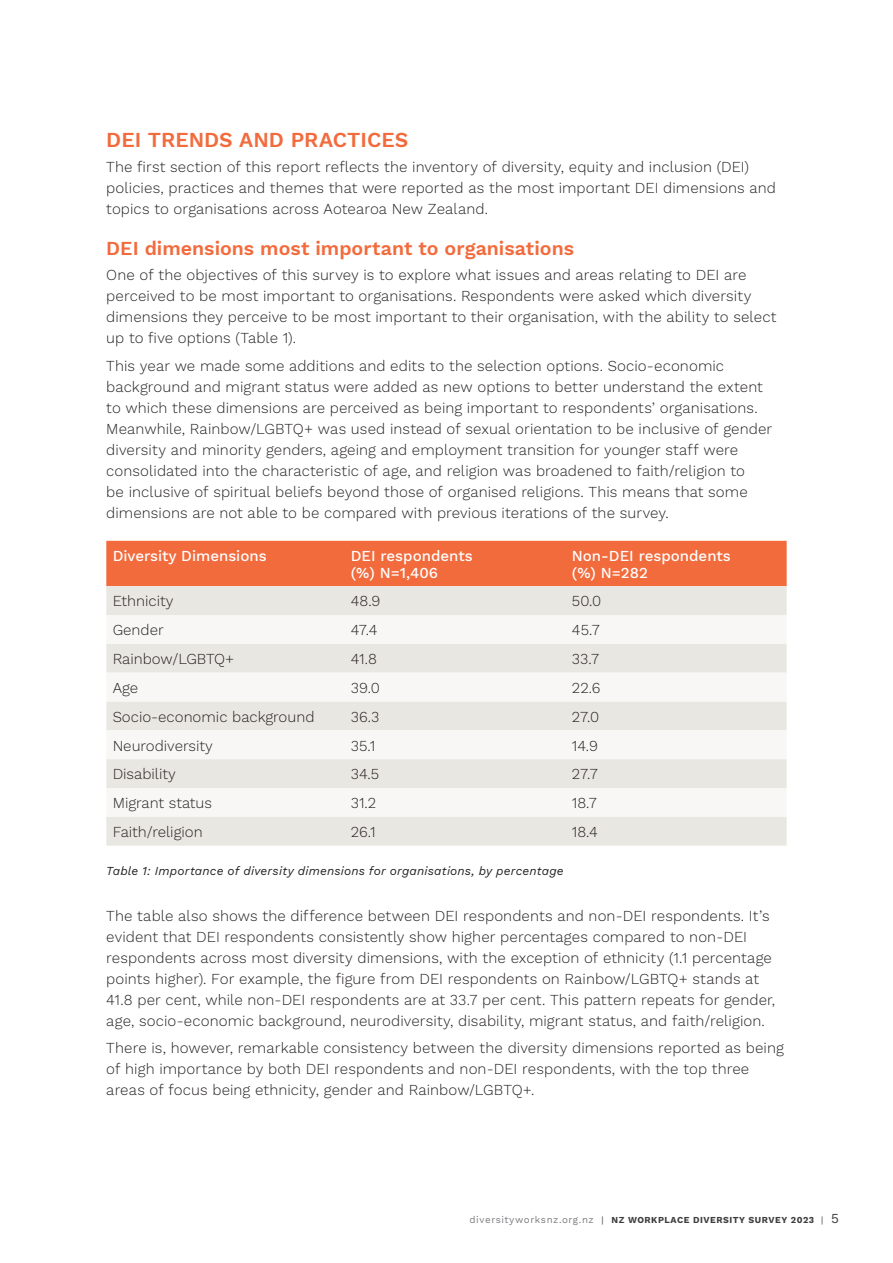
<style>
.page{position:relative;width:893px;height:1263px;background:#fff}
.page>*{position:absolute;margin:0;border:0;box-sizing:border-box;transform-origin:0 0}
.t1{font:600 21px "Work Sans";color:#f26b3d}
.t2{font:600 19.5px "Work Sans";color:#f26b3d}
.t3{font:300 15px/21px "Work Sans";letter-spacing:.005em;color:#231f20}
.t4{font:500 15px/16.5px "Work Sans";color:#fff}
.t5{font:italic 12px "Work Sans";letter-spacing:.015em;color:#231f20}
.t6{font:700 9px "Work Sans";letter-spacing:.06em;color:#3e3e3f}
.s1{font-weight:400;font-size:9.75px;color:#7a7c7f}
.s2{font-weight:400}
.s3{font-weight:400;font-size:13.5px}
</style>
<div class="page">
<div style="left:106px;top:541px;width:681px;height:45px;background:#f26b3d"></div>
<div style="left:106px;top:586px;width:681px;height:260px;background:#e9e7e2"></div>
<svg style="left:106px;top:615px;width:681px;height:202px;fill:#f8f7f6"></svg>
<h1 class="t1" style="left:106px;top:128px;width:12px">DEI</h1>
<h1 class="t1" style="left:148px;top:128px;width:262px">trends and practices</h1>
<p class="t3" style="left:106px;top:157px;width:671px">The first section of this report reflects the inventory of diversity, equity and inclusion (DEI) policies, practices and themes that were reported as the most important DEI dimensions and topics to organisations across Aotearoa New Zealand.</p>
<h2 class="t2" style="left:106px;top:237px;width:11px">DEI</h2>
<h2 class="t2" style="left:145px;top:237px;width:431px">dimensions most important to organisations</h2>
<p class="t3" style="left:106px;top:265px;width:671px">One of the objectives of this survey is to explore what issues and areas relating to DEI are perceived to be most important to organisations. Respondents were asked which diversity dimensions they perceive to be most important to their organisation, with the ability to select up to five options (Table 1).</p>
<p class="t3" style="left:106px;top:356px;width:667px">This year we made some additions and edits to the selection options. Socio-economic background and migrant status were added as new options to better understand the extent to which these dimensions are perceived as being important to respondents’ organisations.<br>Meanwhile, Rainbow/LGBTQ+ was used instead of sexual orientation to be inclusive of gender diversity and minority genders, ageing and employment transition for younger staff were consolidated into the characteristic of age, and religion was broadened to faith/religion to<br>be inclusive of spiritual beliefs beyond those of organised religions. This means that some dimensions are not able to be compared with previous iterations of the survey.</p>
<p class="t4" style="left:113px;top:548px;width:156px">Diversity Dimensions</p>
<p class="t4" style="left:351px;top:548px;width:123px">DEI respondents (%) N=1,406</p>
<p class="t4" style="left:572px;top:548px;width:160px">Non-DEI respondents (%) N=282</p>
<p class="t3" style="left:113px;top:591px;width:62px">Ethnicity</p>
<p class="t3" style="left:351px;top:591px;width:31px">48.9</p>
<p class="t3" style="left:572px;top:591px;width:31px">50.0</p>
<p class="t3" style="left:113px;top:620px;width:53px">Gender</p>
<p class="t3" style="left:351px;top:620px;width:28px">47.4</p>
<p class="t3" style="left:572px;top:620px;width:29px">45.7</p>
<p class="t3" style="left:113px;top:649px;width:123px">Rainbow/LGBTQ+</p>
<p class="t3" style="left:351px;top:649px;width:28px">41.8</p>
<p class="t3" style="left:572px;top:649px;width:29px">33.7</p>
<p class="t3" style="left:113px;top:678px;width:27px">Age</p>
<p class="t3" style="left:351px;top:678px;width:31px">39.0</p>
<p class="t3" style="left:572px;top:678px;width:30px">22.6</p>
<p class="t3" style="left:113px;top:707px;width:203px">Socio-economic background</p>
<p class="t3" style="left:351px;top:707px;width:30px">36.3</p>
<p class="t3" style="left:572px;top:707px;width:29px">27.0</p>
<p class="t3" style="left:113px;top:736px;width:102px">Neurodiversity</p>
<p class="t3" style="left:351px;top:736px;width:26px">35.1</p>
<p class="t3" style="left:572px;top:736px;width:28px">14.9</p>
<p class="t3" style="left:113px;top:764px;width:65px">Disability</p>
<p class="t3" style="left:351px;top:764px;width:30px">34.5</p>
<p class="t3" style="left:572px;top:764px;width:27px">27.7</p>
<p class="t3" style="left:113px;top:793px;width:101px">Migrant status</p>
<p class="t3" style="left:351px;top:793px;width:27px">31.2</p>
<p class="t3" style="left:572px;top:793px;width:26px">18.7</p>
<p class="t3" style="left:113px;top:822px;width:92px">Faith/religion</p>
<p class="t3" style="left:351px;top:822px;width:26px">26.1</p>
<p class="t3" style="left:572px;top:822px;width:28px">18.4</p>
<p class="t5" style="left:106px;top:861px;width:459px">Table 1: Importance of diversity dimensions for organisations, by percentage</p>
<p class="t3" style="left:106px;top:906px;width:670px">The table also shows the difference between DEI respondents and non-DEI respondents. It’s evident that DEI respondents consistently show higher percentages compared to non-DEI respondents across most diversity dimensions, with the exception of ethnicity (1.1 percentage points higher). For example, the figure from DEI respondents on Rainbow/LGBTQ+ stands at 41.8 per cent, while non-DEI respondents are at 33.7 per cent. This pattern repeats for gender, age, socio-economic background, neurodiversity, disability, migrant status, and faith/religion.</p>
<p class="t3" style="left:106px;top:1038px;width:679px">There is, however, remarkable consistency between the diversity dimensions reported as being of high importance by both DEI respondents and non-DEI respondents, with the top three areas of focus being ethnicity, gender and Rainbow/LGBTQ+.</p>
<p class="t6" style="left:470px;top:1215px;width:371px"><span class="s1">diversityworksnz.org.nz</span> <span class="s2">|</span> NZ WORKPLACE DIVERSITY SURVEY 2023 <span class="s2">|</span> <span class="s3">5</span></p>
</div>
